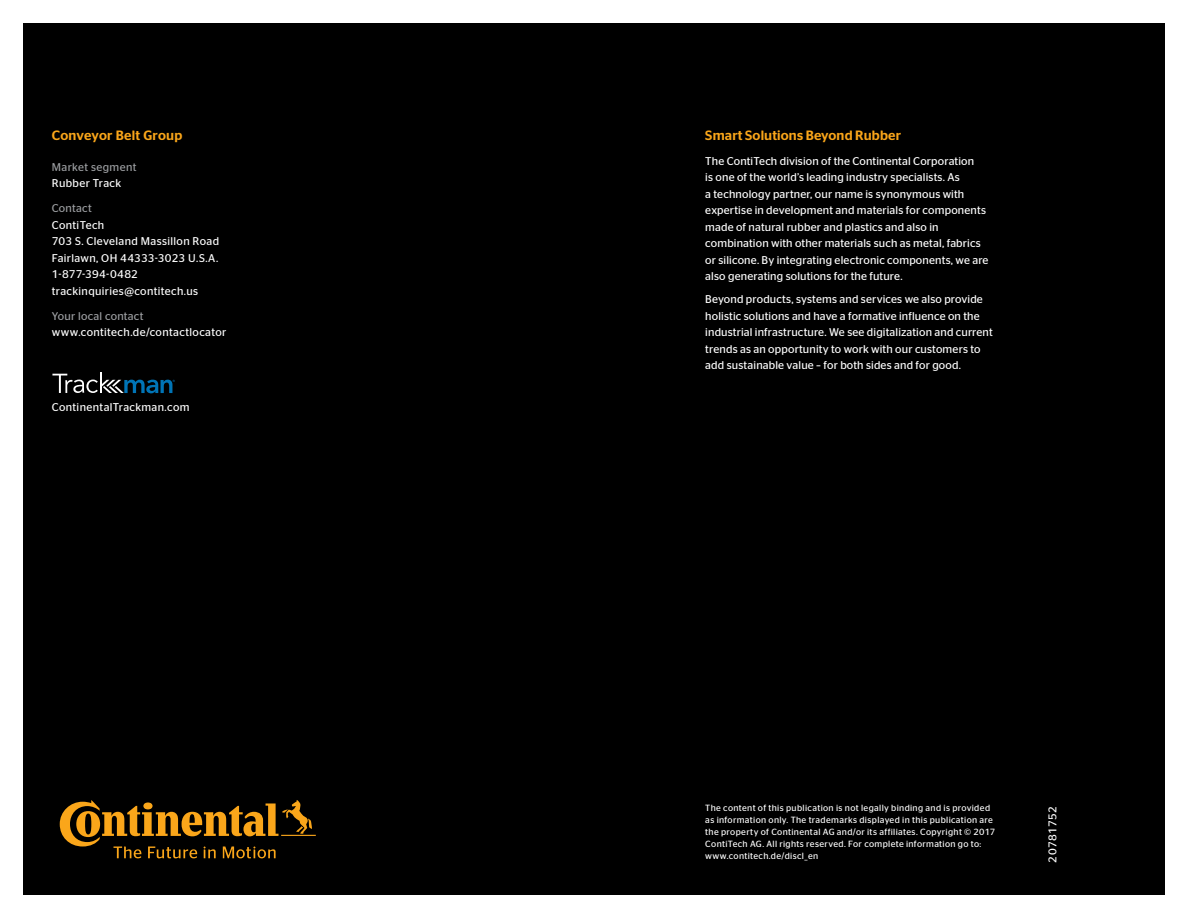
<style>
.page{position:relative;width:1188px;height:918px;background:#fff}
.page>*{position:absolute;margin:0;border:0;box-sizing:border-box;transform-origin:0 0}
.t1{font:500 13.5px "Continental Stag Sans";letter-spacing:.015em;color:#faa61a}
.t2{font:11.25px/16.5px "Continental Stag Sans";letter-spacing:.015em;color:#fff}
.t3{font:11.25px "Continental Stag Sans";letter-spacing:.035em;color:#fff}
.t4{font:11.25px "Continental Stag Sans";letter-spacing:.02em;color:#9d9fa2}
.t5{font:9px/12px "Continental Stag Sans";letter-spacing:.04em;color:#fff}
</style>
<div class="page">
<div style="left:23px;top:23px;width:1142px;height:872px;background:#000"></div>
<svg style="left:60px;top:800px;width:256px;height:58px"></svg>
<hr style="left:100px;top:372px;width:2px;height:21px;background:#fff">
<svg style="left:52px;top:374px;width:123px;height:19px"></svg>
<p class="t1" style="left:52px;top:127px;width:132px">Conveyor Belt Group</p>
<p class="t4" style="left:52px;top:160px;width:86px">Market segment</p>
<p class="t2" style="left:52px;top:175px;width:71px">Rubber Track</p>
<p class="t4" style="left:52px;top:202px;width:41px">Contact</p>
<p class="t2" style="left:52px;top:216px;width:169px">ContiTech<br>703 S. Cleveland Massillon Road<br>Fairlawn, OH 44333-3023 U.S.A.<br>1-877-394-0482 trackinquiries@contitech.us</p>
<p class="t4" style="left:52px;top:309px;width:93px">Your local contact</p>
<p class="t3" style="left:52px;top:326px;width:176px">www.contitech.de/contactlocator</p>
<p class="t3" style="left:52px;top:401px;width:139px">ContinentalTrackman.com</p>
<p class="t1" style="left:705px;top:127px;width:197px">Smart Solutions Beyond Rubber</p>
<p class="t2" style="left:705px;top:152px;width:285px">The ContiTech division of the Continental Corporation<br>is one of the world’s leading industry specialists. As<br>a technology partner, our name is synonymous with expertise in development and materials for components made of natural rubber and plastics and also in combination with other materials such as metal, fabrics or silicone. By integrating electronic components, we are also generating solutions for the future.</p>
<p class="t2" style="left:705px;top:291px;width:289px">Beyond products, systems and services we also provide holistic solutions and have a formative influence on the industrial infrastructure. We see digitalization and current trends as an opportunity to work with our customers to add sustainable value – for both sides and for good.</p>
<p class="t5" style="left:705px;top:802px;width:291px">The content of this publication is not legally binding and is provided as information only. The trademarks displayed in this publication are the property of Continental AG and/or its affiliates. Copyright © 2017<br>ContiTech AG. All rights reserved. For complete information go to: www.contitech.de/discl_en</p>
<p class="t3" style="left:1046px;top:863px;width:58px;rotate:-90deg">20781752</p>
</div>
